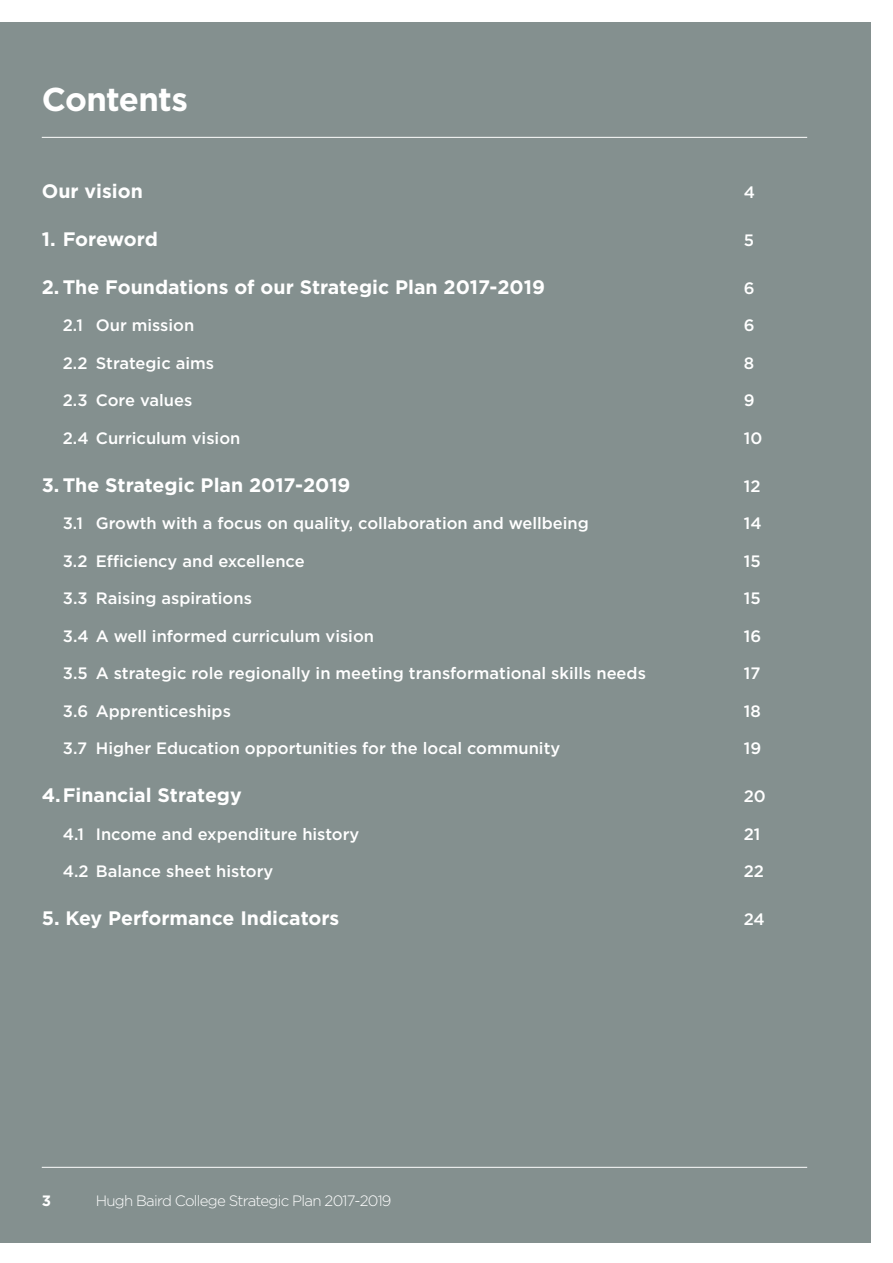
<style>
.page{position:relative;width:893px;height:1263px;background:#fff}
.page>*{position:absolute;margin:0;border:0;box-sizing:border-box;transform-origin:0 0}
.t1{font:700 33px "Gotham";letter-spacing:-.02em;color:#fff}
.t2{font:700 19.5px "Gotham";color:#fff}
.t3{font:500 16.5px "Gotham";color:#fff}
.t4{font:300 15px "Gotham";letter-spacing:-.05em;color:#fff}
.t5{font:700 15px "Gotham";color:#fff}
</style>
<div class="page">
<div style="left:0;top:22px;width:871px;height:1220px;background:#84908f"></div>
<hr style="left:42px;top:137px;width:765px;height:1px;background:#fff">
<hr style="left:42px;top:1167px;width:765px;height:1px;background:#fff">
<h1 class="t1" style="left:42px;top:78px;width:148px">Contents</h1>
<p class="t2" style="left:42px;top:178px;width:103px">Our vision</p>
<p class="t3" style="left:744px;top:181px;width:13px">4</p>
<p class="t2" style="left:42px;top:226px;width:118px">1. Foreword</p>
<p class="t3" style="left:744px;top:229px;width:12px">5</p>
<p class="t2" style="left:42px;top:274px;width:505px">2. The Foundations of our Strategic Plan 2017-2019</p>
<p class="t3" style="left:744px;top:277px;width:12px">6</p>
<p class="t3" style="left:63px;top:315px;width:133px">2.1 Our mission</p>
<p class="t3" style="left:744px;top:315px;width:12px">6</p>
<p class="t3" style="left:63px;top:352px;width:153px">2.2 Strategic aims</p>
<p class="t3" style="left:744px;top:352px;width:12px">8</p>
<p class="t3" style="left:63px;top:390px;width:131px">2.3 Core values</p>
<p class="t3" style="left:744px;top:390px;width:12px">9</p>
<p class="t3" style="left:63px;top:427px;width:179px">2.4 Curriculum vision</p>
<p class="t3" style="left:744px;top:427px;width:20px">10</p>
<p class="t2" style="left:42px;top:472px;width:310px">3. The Strategic Plan 2017-2019</p>
<p class="t3" style="left:744px;top:475px;width:18px">12</p>
<p class="t3" style="left:63px;top:513px;width:528px">3.1 Growth with a focus on quality, collaboration and wellbeing</p>
<p class="t3" style="left:744px;top:513px;width:19px">14</p>
<p class="t3" style="left:63px;top:550px;width:243px">3.2 Efficiency and excellence</p>
<p class="t3" style="left:744px;top:550px;width:18px">15</p>
<p class="t3" style="left:63px;top:588px;width:191px">3.3 Raising aspirations</p>
<p class="t3" style="left:744px;top:588px;width:18px">15</p>
<p class="t3" style="left:63px;top:625px;width:313px">3.4 A well informed curriculum vision</p>
<p class="t3" style="left:744px;top:625px;width:19px">16</p>
<p class="t3" style="left:63px;top:663px;width:585px">3.5 A strategic role regionally in meeting transformational skills needs</p>
<p class="t3" style="left:744px;top:663px;width:18px">17</p>
<p class="t3" style="left:63px;top:700px;width:170px">3.6 Apprenticeships</p>
<p class="t3" style="left:744px;top:700px;width:18px">18</p>
<p class="t3" style="left:63px;top:738px;width:499px">3.7 Higher Education opportunities for the local community</p>
<p class="t3" style="left:744px;top:738px;width:19px">19</p>
<p class="t2" style="left:42px;top:782px;width:202px">4.Financial Strategy</p>
<p class="t3" style="left:744px;top:786px;width:24px">20</p>
<p class="t3" style="left:63px;top:823px;width:298px">4.1 Income and expenditure history</p>
<p class="t3" style="left:744px;top:823px;width:18px">21</p>
<p class="t3" style="left:63px;top:861px;width:212px">4.2 Balance sheet history</p>
<p class="t3" style="left:744px;top:861px;width:22px">22</p>
<p class="t2" style="left:42px;top:905px;width:299px">5. Key Performance Indicators</p>
<p class="t3" style="left:744px;top:909px;width:23px">24</p>
<p class="t5" style="left:42px;top:1191px;width:11px">3</p>
<p class="t4" style="left:96px;top:1191px;width:297px">Hugh Baird College Strategic Plan 2017-2019</p>
</div>
